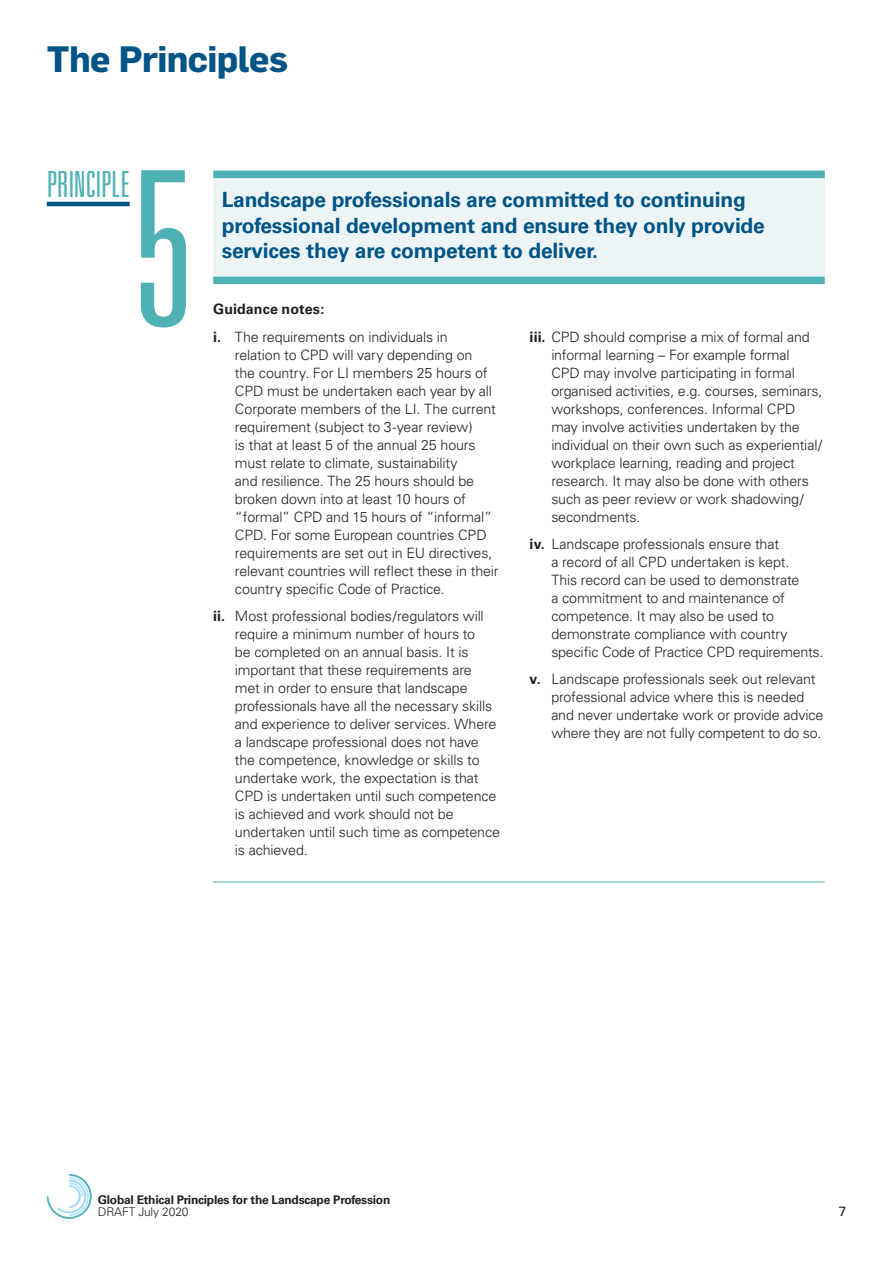
<style>
.page{position:relative;width:893px;height:1263px;background:#fff}
.page>*{position:absolute;margin:0;border:0;box-sizing:border-box;transform-origin:0 0}
.t1{font:300 ultra-condensed 216px "Univers";color:#50b1b5}
.t2{font:700 36px "Flama";letter-spacing:-.015em;color:#005586}
.t3{font:300 ultra-condensed 36px "Univers";letter-spacing:-.01em;color:#50b1b5}
.Rule_title{font:700 21px/25.5px "Univers";letter-spacing:-.01em;color:#005586}
.Body_text{font:300 14.25px/18px "Univers";letter-spacing:-.01em;color:#231f20}
.Body_text-2{font:700 14.25px "Univers";letter-spacing:.005em;color:#231f20}
.t4{font:13.5px "Univers";color:#231f20}
.t5{font:700 12px "Univers";letter-spacing:-.02em;color:#231f20}
.t6{font:300 12px "Univers";letter-spacing:-.01em;color:#231f20}
.s1{font-weight:700}
</style>
<div class="page">
<svg style="left:47px;top:1174px;width:45px;height:45px"></svg>
<div style="left:213px;top:174px;width:612px;height:106px;background:#ecf4f5"></div>
<div style="left:213px;top:277px;width:612px;height:7px;background:#50b1b5"></div>
<div style="left:213px;top:171px;width:612px;height:7px;background:#50b1b5"></div>
<hr style="left:213px;top:881px;width:612px;height:1px;background:#50b1b5">
<hr style="left:47px;top:202px;width:83px;height:4px;background:#005586">
<h1 class="t2" style="left:47px;top:38px;width:243px">The Principles</h1>
<p class="t3" style="left:47px;top:165px;width:84px">PRINCIPLE</p>
<p class="t1" style="left:132px;top:137px;width:61px">5</p>
<p class="Rule_title" style="left:222px;top:187px;width:545px">Landscape professionals are committed to continuing professional development and ensure they only provide services they are competent to deliver.</p>
<p class="Body_text-2" style="left:213px;top:301px;width:113px">Guidance notes:</p>
<p class="Body_text" style="left:235px;top:328px;width:265px;text-indent:-22px"><span class="s1">i.</span> The requirements on individuals in<br>relation to CPD will vary depending on<br>the country. For LI members 25 hours of CPD must be undertaken each year by all Corporate members of the LI. The current requirement (subject to 3-year review)<br>is that at least 5 of the annual 25 hours must relate to climate, sustainability<br>and resilience. The 25 hours should be broken down into at least 10 hours of “formal” CPD and 15 hours of “informal” CPD. For some European countries CPD requirements are set out in EU directives, relevant countries will reflect these in their country specific Code of Practice.</p>
<p class="Body_text" style="left:235px;top:607px;width:267px;text-indent:-22px"><span class="s1">ii.</span> Most professional bodies/regulators will require a minimum number of hours to<br>be completed on an annual basis. It is important that these requirements are met in order to ensure that landscape professionals have all the necessary skills and experience to deliver services. Where a landscape professional does not have the competence, knowledge or skills to undertake work, the expectation is that CPD is undertaken until such competence is achieved and work should not be undertaken until such time as competence is achieved.</p>
<p class="Body_text" style="left:551px;top:328px;width:273px;text-indent:-22px"><span class="s1">iii.</span> CPD should comprise a mix of formal and informal learning – For example formal<br>CPD may involve participating in formal organised activities, e.g. courses, seminars, workshops, conferences. Informal CPD may involve activities undertaken by the individual on their own such as experiential/ workplace learning, reading and project research. It may also be done with others such as peer review or work shadowing/ secondments.</p>
<p class="Body_text" style="left:551px;top:535px;width:274px;text-indent:-22px"><span class="s1">iv.</span> Landscape professionals ensure that<br>a record of all CPD undertaken is kept.<br>This record can be used to demonstrate<br>a commitment to and maintenance of competence. It may also be used to demonstrate compliance with country specific Code of Practice CPD requirements.</p>
<p class="Body_text" style="left:551px;top:670px;width:274px;text-indent:-22px"><span class="s1">v.</span> Landscape professionals seek out relevant professional advice where this is needed and never undertake work or provide advice where they are not fully competent to do so.</p>
<p class="t5" style="left:98px;top:1193px;width:294px">Global Ethical Principles for the Landscape Profession</p>
<p class="t6" style="left:98px;top:1205px;width:92px">DRAFT July 2020</p>
<p class="t4" style="left:839px;top:1203px;width:9px">7</p>
</div>
